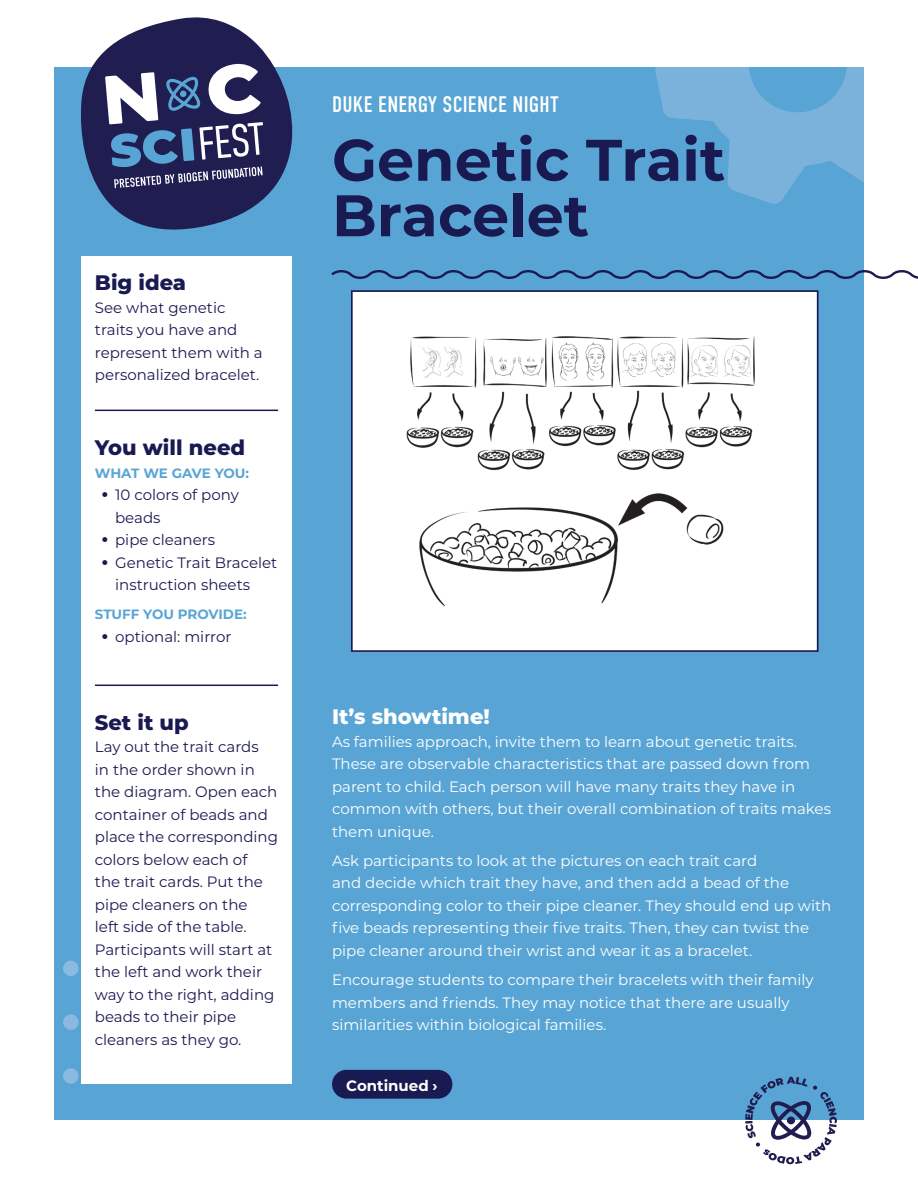
<style>
.page{position:relative;width:918px;height:1188px;background:#fff}
.page>*{position:absolute;margin:0;border:0;box-sizing:border-box;transform-origin:0 0}
.Activity_Title{font:700 58.5px/55.5px "Montserrat";color:#1a1a52}
.DESN{font:22.5px "DIN Condensed";letter-spacing:.01em;color:#fff}
.Heading_1{font:800 21px "Montserrat";color:#1a1a52}
.Heading_1-2{font:800 21px "Montserrat";color:#fff}
.Body_Text{font:15px/22.5px "Montserrat";color:#fff}
.Body_Text-2{font:15px/22.5px "Montserrat";color:#1a1a52}
.Body_Text-3{font:700 15px "Montserrat";color:#fff}
.Heading_2{font:700 13.5px "Montserrat";letter-spacing:-.01em;color:#58a5d5}
.s1{font-weight:700;font-size:19.5px}
</style>
<div class="page">
<div style="left:54px;top:68px;width:810px;height:1052px;background:#58a5d5"></div>
<svg style="left:77px;top:17px;width:231px;height:213px;fill:#201d51"></svg>
<svg style="left:105px;top:63px;width:158px;height:125px;background:#585f87"></svg>
<div style="left:63px;top:961px;width:16px;height:15px;background:#8abadf;border-radius:50%"></div>
<div style="left:63px;top:1015px;width:16px;height:15px;background:#8abadf;border-radius:50%"></div>
<div style="left:63px;top:1068px;width:16px;height:16px;background:#8abadf;border-radius:50%"></div>
<svg style="left:655px;top:68px;width:209px;height:136px"></svg>
<svg style="left:745px;top:1077px;width:92px;height:87px"></svg>
<div style="left:332px;top:1070px;width:120px;height:29px;background:#1a1a52;border-radius:14px"></div>
<div style="left:81px;top:256px;width:211px;height:828px;background:#fff"></div>
<hr style="left:95px;top:410px;width:183px;height:1px;background:#1a1a52">
<hr style="left:95px;top:685px;width:183px;height:1px;background:#1a1a52">
<svg style="left:331px;top:270px;width:587px;height:9px"></svg>
<img style="left:354px;top:293px;width:462px;height:356px">
<div style="left:351px;top:290px;width:468px;height:362px;border:2px solid #1a1a52"></div>
<p class="Heading_1" style="left:95px;top:267px;width:93px">Big idea</p>
<p class="Body_Text-2" style="left:95px;top:296px;width:169px">See what genetic traits you have and represent them with a personalized bracelet.</p>
<p class="Heading_1" style="left:95px;top:432px;width:152px">You will need</p>
<p class="Heading_2" style="left:95px;top:463px;width:156px">WHAT WE GAVE YOU:</p>
<p class="Body_Text-2" style="left:115px;top:483px;width:125px;text-indent:-14px"><span class="s1">•</span> 10 colors of pony beads</p>
<p class="Body_Text-2" style="left:102px;top:528px;width:115px"><span class="s1">•</span> pipe cleaners</p>
<p class="Body_Text-2" style="left:115px;top:550px;width:164px;text-indent:-14px"><span class="s1">•</span> Genetic Trait Bracelet instruction sheets</p>
<p class="Heading_2" style="left:95px;top:605px;width:153px">STUFF YOU PROVIDE:</p>
<p class="Body_Text-2" style="left:102px;top:625px;width:131px"><span class="s1">•</span> optional: mirror</p>
<p class="Heading_1" style="left:95px;top:707px;width:95px">Set it up</p>
<p class="Body_Text-2" style="left:95px;top:735px;width:185px">Lay out the trait cards<br>in the order shown in the diagram. Open each container of beads and place the corresponding colors below each of<br>the trait cards. Put the pipe cleaners on the<br>left side of the table.<br>Participants will start at the left and work their way to the right, adding beads to their pipe cleaners as they go.</p>
<p class="DESN" style="left:332px;top:91px;width:228px">DUKE ENERGY SCIENCE NIGHT</p>
<p class="Activity_Title" style="left:332px;top:129px;width:395px">Genetic Trait<br>Bracelet</p>
<p class="Heading_1-2" style="left:332px;top:701px;width:159px">It’s showtime!</p>
<p class="Body_Text" style="left:332px;top:730px;width:501px">As families approach, invite them to learn about genetic traits.<br>These are observable characteristics that are passed down from parent to child. Each person will have many traits they have in common with others, but their overall combination of traits makes them unique.</p>
<p class="Body_Text" style="left:332px;top:849px;width:501px">Ask participants to look at the pictures on each trait card<br>and decide which trait they have, and then add a bead of the corresponding color to their pipe cleaner. They should end up with five beads representing their five traits. Then, they can twist the pipe cleaner around their wrist and wear it as a bracelet.</p>
<p class="Body_Text" style="left:332px;top:968px;width:483px">Encourage students to compare their bracelets with their family members and friends. They may notice that there are usually similarities within biological families.</p>
<p class="Body_Text-3" style="left:346px;top:1075px;width:93px">Continued ›</p>
</div>
